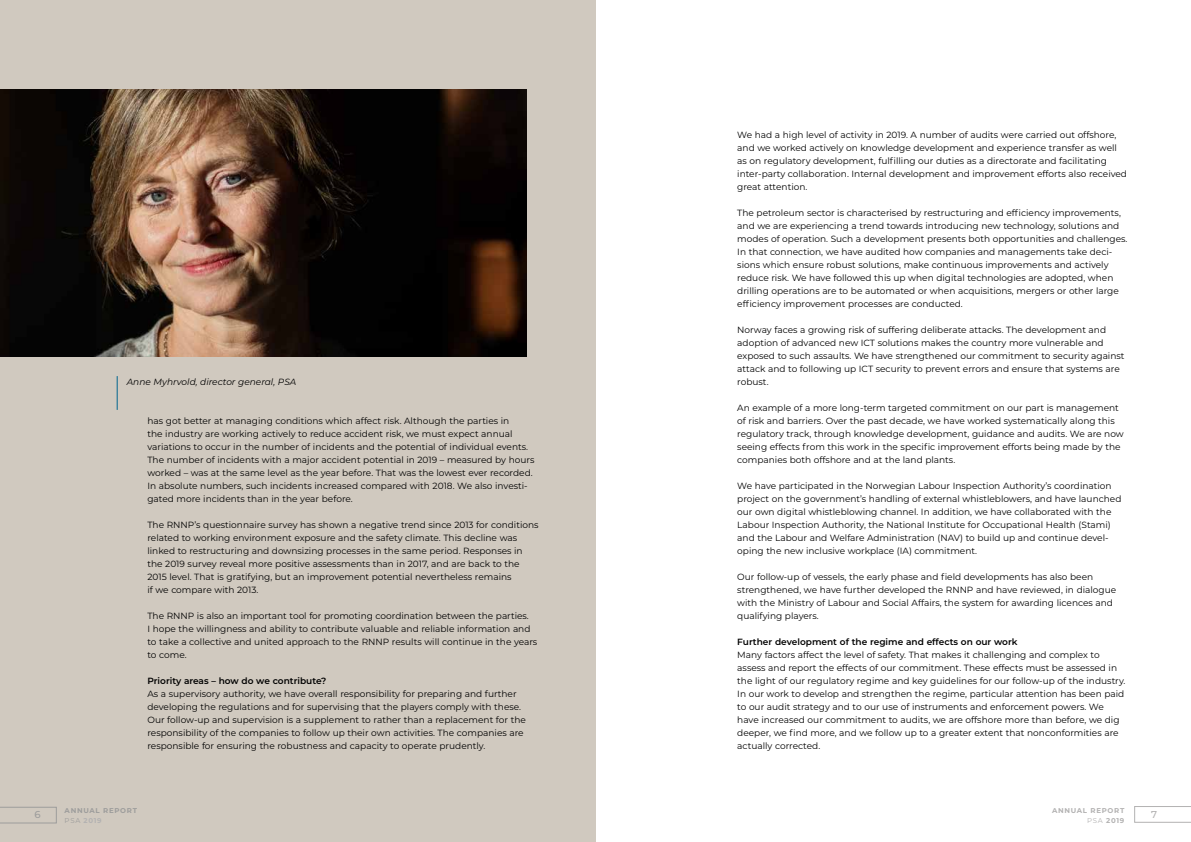
<style>
.page{position:relative;width:1191px;height:842px;background:#fff}
.page>*{position:absolute;margin:0;border:0;box-sizing:border-box;transform-origin:0 0}
.t1{font:500 10px "Montserrat";color:#b3b2b2}
.t2{font:500 10px "Montserrat";color:#9d9d9c}
.t3{font:9px/13px "Montserrat";color:#000}
.t4{font:600 9px "Montserrat";color:#000}
.t5{font:italic 9px "Montserrat";color:#000}
.t6{font:700 7px/10px "Montserrat";letter-spacing:.1em;color:#b3b2b2;text-align:right}
.t7{font:700 7px/10px "Montserrat";letter-spacing:.1em;color:#9d9d9c}
.s1{font-weight:400}
.s2{color:#b3b2b2}
</style>
<div class="page">
<div style="left:0;top:0;width:595px;height:842px;background:#d0c9bf"></div>
<img style="left:0;top:90px;width:527px;height:266px">
<svg style="left:1134px;top:806px;width:57px;height:17px"></svg>
<svg style="left:0;top:807px;width:57px;height:16px"></svg>
<hr style="left:117px;top:376px;width:1px;height:34px;background:#00658f">
<p class="t2" style="left:35px;top:808px;width:8px">6</p>
<p class="t5" style="left:127px;top:376px;width:171px">Anne Myhrvold, director general, PSA</p>
<p class="t3" style="left:147px;top:414px;width:388px">has got better at managing conditions which affect risk. Although the parties in<br>the industry are working actively to reduce accident risk, we must expect annual variations to occur in the number of incidents and the potential of individual events.<br>The number of incidents with a major accident potential in 2019 – measured by hours worked – was at the same level as the year before. That was the lowest ever recorded.<br>In absolute numbers, such incidents increased compared with 2018. We also investi&shy;gated more incidents than in the year before.</p>
<p class="t3" style="left:147px;top:518px;width:393px">The RNNP’s questionnaire survey has shown a negative trend since 2013 for conditions related to working environment exposure and the safety climate. This decline was linked to restructuring and downsizing processes in the same period. Responses in the 2019 survey reveal more positive assessments than in 2017, and are back to the 2015 level. That is gratifying, but an improvement potential nevertheless remains<br>if we compare with 2013.</p>
<p class="t3" style="left:147px;top:609px;width:391px">The RNNP is also an important tool for promoting coordination between the parties.<br>I hope the willingness and ability to contribute valuable and reliable information and to take a collective and united approach to the RNNP results will continue in the years to come.</p>
<p class="t4" style="left:147px;top:674px;width:180px">Priority areas – how do we contribute?</p>
<p class="t3" style="left:147px;top:687px;width:380px">As a supervisory authority, we have overall responsibility for preparing and further developing the regulations and for supervising that the players comply with these.<br>Our follow-up and supervision is a supplement to rather than a replacement for the responsibility of the companies to follow up their own activities. The companies are responsible for ensuring the robustness and capacity to operate prudently.</p>
<p class="t7" style="left:65px;top:805px;width:74px">ANNUAL REPORT<br><span class="s1">PSA</span> <span class="s2">2019</span></p>
<p class="t3" style="left:737px;top:128px;width:391px">We had a high level of activity in 2019. A number of audits were carried out offshore, and we worked actively on knowledge development and experience transfer as well as on regulatory development, fulfilling our duties as a directorate and facilitating inter-party collaboration. Internal development and improvement efforts also received great attention.</p>
<p class="t3" style="left:737px;top:206px;width:392px">The petroleum sector is characterised by restructuring and efficiency improvements, and we are experiencing a trend towards introducing new technology, solutions and modes of operation. Such a development presents both opportunities and challenges.<br>In that connection, we have audited how companies and managements take deci&shy;sions which ensure robust solutions, make continuous improvements and actively reduce risk. We have followed this up when digital technologies are adopted, when drilling operations are to be automated or when acquisitions, mergers or other large efficiency improvement processes are conducted.</p>
<p class="t3" style="left:737px;top:323px;width:389px">Norway faces a growing risk of suffering deliberate attacks. The development and adoption of advanced new ICT solutions makes the country more vulnerable and exposed to such assaults. We have strengthened our commitment to security against attack and to following up ICT security to prevent errors and ensure that systems are robust.</p>
<p class="t3" style="left:737px;top:401px;width:388px">An example of a more long-term targeted commitment on our part is management of risk and barriers. Over the past decade, we have worked systematically along this regulatory track, through knowledge development, guidance and audits. We are now seeing effects from this work in the specific improvement efforts being made by the companies both offshore and at the land plants.</p>
<p class="t3" style="left:737px;top:479px;width:386px">We have participated in the Norwegian Labour Inspection Authority’s coordination project on the government’s handling of external whistleblowers, and have launched our own digital whistleblowing channel. In addition, we have collaborated with the Labour Inspection Authority, the National Institute for Occupational Health (Stami) and the Labour and Welfare Administration (NAV) to build up and continue devel&shy;oping the new inclusive workplace (IA) commitment.</p>
<p class="t3" style="left:737px;top:570px;width:380px">Our follow-up of vessels, the early phase and field developments has also been strengthened, we have further developed the RNNP and have reviewed, in dialogue with the Ministry of Labour and Social Affairs, the system for awarding licences and qualifying players.</p>
<p class="t4" style="left:737px;top:635px;width:282px">Further development of the regime and effects on our work</p>
<p class="t3" style="left:737px;top:648px;width:390px">Many factors affect the level of safety. That makes it challenging and complex to assess and report the effects of our commitment. These effects must be assessed in the light of our regulatory regime and key guidelines for our follow-up of the industry.<br>In our work to develop and strengthen the regime, particular attention has been paid to our audit strategy and to our use of instruments and enforcement powers. We have increased our commitment to audits, we are offshore more than before, we dig deeper, we find more, and we follow up to a greater extent that nonconformities are actually corrected.</p>
<p class="t6" style="left:1052px;top:805px;width:74px">ANNUAL REPORT<br><span class="s1">PSA</span> 2019</p>
<p class="t1" style="left:1151px;top:807px;width:7px">7</p>
</div>
